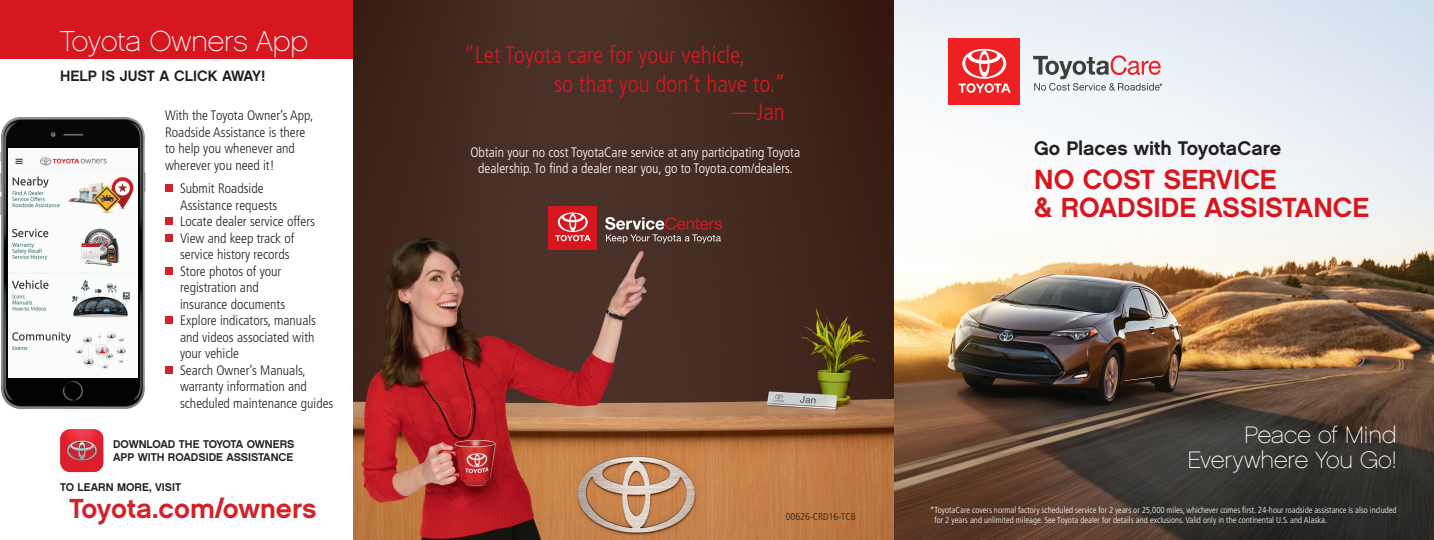
<style>
.page{position:relative;width:1434px;height:540px;background:#fff}
.page>*{position:absolute;margin:0;border:0;box-sizing:border-box;transform-origin:0 0}
.t1{font:28.75px "Chalet Paris Nineteen Sixty";color:#fff}
.t2{font:27.62px "Chalet New York Nineteen Sixty";color:#d7171f}
.t3{font:27.5px "Chalet New York Nineteen Sixty";color:#d1232a}
.t4{font:23.75px/24.8px "Chalet Paris Nineteen Sixty";color:#fff;text-align:right}
.t5{font:300 condensed 23.62px "Frutiger";color:#d7171f}
.t6{font:19.62px "Chalet New York Nineteen Sixty";color:#231f20}
.t7{font:15px "Chalet New York Nineteen Sixty";color:#231f20}
.t8{font:300 condensed 13.75px/16.5px "Frutiger";color:#231f20}
.t9{font:300 condensed 13.75px/16.5px "Frutiger";color:#fff;text-align:center}
.t10{font:11.25px/13.5px "Chalet New York Nineteen Sixty";color:#231f20}
.t11{font:300 condensed 10px "Frutiger";color:#231f20}
.t12{font:300 condensed 8.75px/10.5px "Frutiger";color:#fff}
</style>
<div class="page">
<img style="left:353px;top:0;width:1080px;height:540px">
<div style="left:0;top:0;width:363px;height:59px;background:#d7171f"></div>
<img style="left:60px;top:429px;width:43px;height:43px">
<img style="left:0;top:117px;width:146px;height:292px">
<div style="left:548px;top:206px;width:49px;height:43px;background:#d7171f"></div>
<svg style="left:555px;top:213px;width:35px;height:28px"></svg>
<svg style="left:605px;top:217px;width:117px;height:26px;background:#71504b"></svg>
<div style="left:948px;top:39px;width:72px;height:66px;background:#ee2024"></div>
<svg style="left:958px;top:49px;width:52px;height:44px"></svg>
<svg style="left:1033px;top:55px;width:129px;height:36px"></svg>
<div style="left:165px;top:185px;width:7px;height:7px;background:#d1232a"></div>
<div style="left:165px;top:218px;width:7px;height:7px;background:#d1232a"></div>
<div style="left:165px;top:234px;width:7px;height:7px;background:#d1232a"></div>
<div style="left:165px;top:267px;width:7px;height:7px;background:#d1232a"></div>
<div style="left:165px;top:317px;width:7px;height:7px;background:#d1232a"></div>
<div style="left:165px;top:366px;width:7px;height:7px;background:#d1232a"></div>
<img style="left:9px;top:148px;width:129px;height:230px">
<p class="t1" style="left:60px;top:25px;width:249px">Toyota Owners App</p>
<p class="t7" style="left:60px;top:67px;width:207px">HELP IS JUST A CLICK AWAY!</p>
<p class="t8" style="left:165px;top:108px;width:150px">With the Toyota Owner’s App,<br>Roadside Assistance is there to help you whenever and wherever you need it!</p>
<p class="t8" style="left:180px;top:180px;width:99px">Submit Roadside<br>Assistance requests</p>
<p class="t8" style="left:180px;top:213px;width:136px">Locate dealer service offers</p>
<p class="t8" style="left:180px;top:230px;width:116px">View and keep track of service history records</p>
<p class="t8" style="left:180px;top:263px;width:107px">Store photos of your registration and insurance documents</p>
<p class="t8" style="left:180px;top:312px;width:137px;text-align:justify">Explore indicators, manuals and videos associated with your vehicle</p>
<p class="t8" style="left:180px;top:362px;width:155px">Search Owner’s Manuals, warranty information and scheduled maintenance guides</p>
<p class="t10" style="left:113px;top:437px;width:183px">DOWNLOAD THE TOYOTA OWNERS<br>APP WITH ROADSIDE ASSISTANCE</p>
<p class="t10" style="left:60px;top:481px;width:123px">TO LEARN MORE, VISIT</p>
<p class="t3" style="left:69px;top:492px;width:249px">Toyota.com/owners</p>
<p class="t5" style="left:463px;top:42px;width:283px">“Let Toyota care for your vehicle,</p>
<p class="t5" style="left:554px;top:70px;width:233px">so that you don’t have to.”</p>
<p class="t5" style="left:733px;top:99px;width:53px">—Jan</p>
<p class="t9" style="left:470px;top:144px;width:331px">Obtain your no cost ToyotaCare service at any participating Toyota dealership. To find a dealer near you, go to Toyota.com/dealers.</p>
<p class="t6" style="left:1034px;top:136px;width:249px">Go Places with ToyotaCare</p>
<p class="t2" style="left:1034px;top:163px;width:244px">NO COST SERVICE</p>
<p class="t2" style="left:1034px;top:191px;width:336px">&amp; ROADSIDE ASSISTANCE</p>
<p class="t11" style="left:785px;top:511px;width:72px">00626-CRD16-TCB</p>
<p class="t4" style="left:1187px;top:423px;width:211px">Peace of Mind<br>Everywhere You Go!</p>
<p class="t12" style="left:934px;top:505px;width:464px;text-indent:-4px">*ToyotaCare covers normal factory scheduled service for 2 years or 25,000 miles, whichever comes first. 24-hour roadside assistance is also included for 2 years and unlimited mileage. See Toyota dealer for details and exclusions. Valid only in the continental U.S. and Alaska.</p>
</div>
